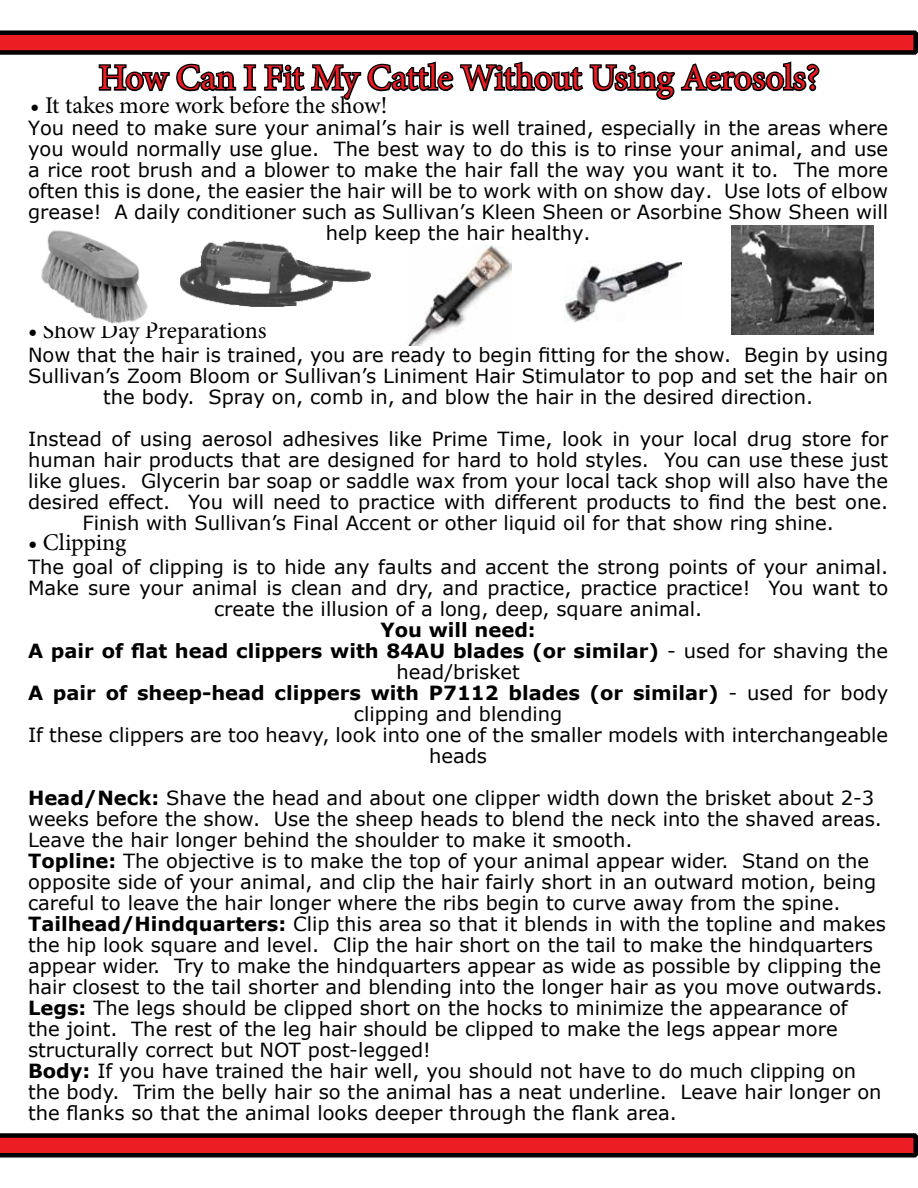
<style>
.page{position:relative;width:918px;height:1188px;background:#fff}
.page>*{position:absolute;margin:0;border:0;box-sizing:border-box;transform-origin:0 0}
.t1{font:36px "Minion Pro";letter-spacing:-.01em;color:#ed1d24}
.t2{font:24px "Minion Pro";letter-spacing:-.005em;color:#000}
.t3{font:19.5px/21px "Verdana";color:#000;text-align:center}
.s1{font-weight:700}
</style>
<div class="page">
<img style="left:181px;top:240px;width:190px;height:67px">
<svg style="left:0;top:1133px;width:918px;height:25px;background:#97191d"></svg>
<svg style="left:0;top:30px;width:918px;height:70px"></svg>
<img style="left:41px;top:230px;width:107px;height:94px">
<img style="left:731px;top:225px;width:142px;height:109px">
<img style="left:408px;top:245px;width:103px;height:101px">
<img style="left:564px;top:261px;width:118px;height:61px">
<h1 class="t1" style="left:99px;top:54px;width:722px">How Can I Fit My Cattle Without Using Aerosols?</h1>
<p class="t2" style="left:30px;top:89px;width:359px">• It takes more work before the show!</p>
<p class="t3" style="left:28px;top:117px;width:862px">You need to make sure your animal’s hair is well trained, especially in the areas where you would normally use glue. The best way to do this is to rinse your animal, and use a rice root brush and a blower to make the hair fall the way you want it to. The more often this is done, the easier the hair will be to work with on show day. Use lots of elbow grease! A daily conditioner such as Sullivan’s Kleen Sheen or Asorbine Show Sheen will help keep the hair healthy.</p>
<p class="t2" style="left:28px;top:315px;width:240px">• Show Day Preparations</p>
<p class="t3" style="left:28px;top:344px;width:862px">Now that the hair is trained, you are ready to begin fitting for the show. Begin by using<br>Sullivan’s Zoom Bloom or Sullivan’s Liniment Hair Stimulator to pop and set the hair on the body. Spray on, comb in, and blow the hair in the desired direction.</p>
<p class="t3" style="left:28px;top:428px;width:862px">Instead of using aerosol adhesives like Prime Time, look in your local drug store for human hair products that are designed for hard to hold styles. You can use these just like glues. Glycerin bar soap or saddle wax from your local tack shop will also have the desired effect. You will need to practice with different products to find the best one.<br>Finish with Sullivan’s Final Accent or other liquid oil for that show ring shine.</p>
<p class="t2" style="left:28px;top:526px;width:100px">• Clipping</p>
<p class="t3" style="left:28px;top:556px;width:862px">The goal of clipping is to hide any faults and accent the strong points of your animal.<br>Make sure your animal is clean and dry, and practice, practice practice! You want to create the illusion of a long, deep, square animal.</p>
<p class="t3" style="left:28px;top:619px;width:862px"><span class="s1">You will need:<br>A pair of flat head clippers with 84AU blades (or similar)</span> - used for shaving the head/brisket<br><span class="s1">A pair of sheep-head clippers with P7112 blades (or similar)</span> - used for body clipping and blending<br>If these clippers are too heavy, look into one of the smaller models with interchangeable heads</p>
<p class="t3" style="left:28px;top:787px;width:859px;text-align:left"><span class="s1">Head/Neck:</span> Shave the head and about one clipper width down the brisket about 2-3 weeks before the show. Use the sheep heads to blend the neck into the shaved areas.<br>Leave the hair longer behind the shoulder to make it smooth.<br><span class="s1">Topline:</span> The objective is to make the top of your animal appear wider. Stand on the opposite side of your animal, and clip the hair fairly short in an outward motion, being careful to leave the hair longer where the ribs begin to curve away from the spine.<br><span class="s1">Tailhead/Hindquarters:</span> Clip this area so that it blends in with the topline and makes the hip look square and level. Clip the hair short on the tail to make the hindquarters appear wider. Try to make the hindquarters appear as wide as possible by clipping the hair closest to the tail shorter and blending into the longer hair as you move outwards.<br><span class="s1">Legs:</span> The legs should be clipped short on the hocks to minimize the appearance of<br>the joint. The rest of the leg hair should be clipped to make the legs appear more structurally correct but NOT post-legged!<br><span class="s1">Body:</span> If you have trained the hair well, you should not have to do much clipping on the body. Trim the belly hair so the animal has a neat underline. Leave hair longer on the flanks so that the animal looks deeper through the flank area.</p>
</div>
